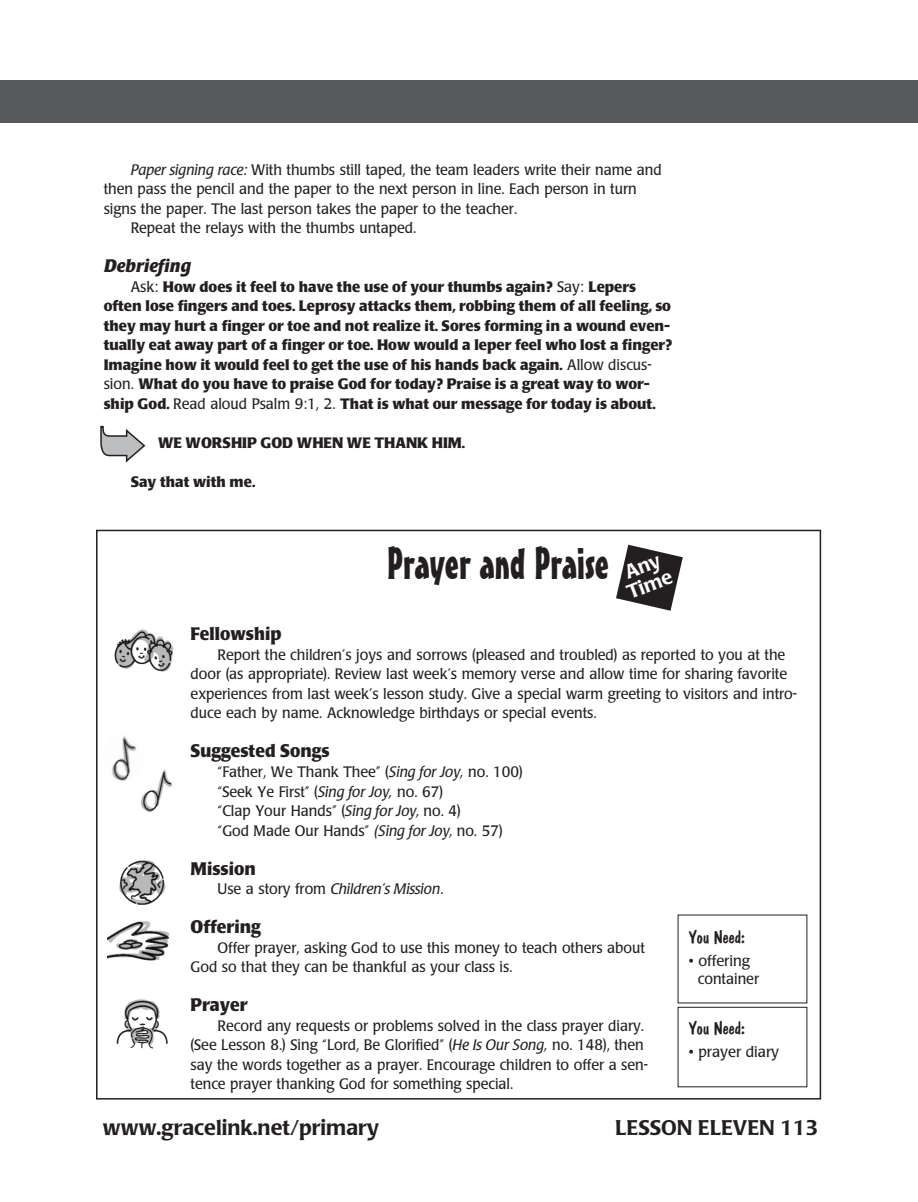
<style>
.page{position:relative;width:918px;height:1202px;background:#fff}
.page>*{position:absolute;margin:0;border:0;box-sizing:border-box;transform-origin:0 0}
.section_title{font:45px "Mister Earl BT";color:#231f20}
.t1{font:500 21px "Poppl Laudatio";color:#231f20}
.t2{font:500 19.5px/19.5px "Poppl Laudatio";color:#fff}
.subhead{font:700 18px "Poppl Laudatio";color:#231f20;scale:.95 1}
.You_Need_head{font:18px "Dom Casual D";color:#231f20}
.subhead-2{font:italic 700 18px "Poppl Laudatio";color:#231f20}
.body{font:15px/19.5px "Poppl Laudatio";color:#231f20;scale:.95 1}
.body-2{font:700 15px/19.5px "Poppl Laudatio";color:#231f20}
.body-3{font:italic 15px "Poppl Laudatio";color:#231f20}
.You_Need_items{font:15px/18px "Poppl Laudatio";color:#231f20}
.body-Xindent{font:700 15px "Poppl Laudatio";color:#231f20}
.s1{font-style:italic}
.s2{font-weight:400}
.s3{font-style:normal}
</style>
<div class="page">
<div style="left:0;top:80px;width:27px;height:43px;background:#58595b"></div>
<img style="left:114px;top:629px;width:60px;height:43px">
<img style="left:112px;top:736px;width:25px;height:45px">
<img style="left:119px;top:860px;width:47px;height:44px">
<img style="left:108px;top:921px;width:62px;height:40px">
<img style="left:116px;top:999px;width:52px;height:49px">
<img style="left:138px;top:766px;width:37px;height:48px;border-radius:19px">
<div style="left:27px;top:80px;width:891px;height:43px;background:#58595b"></div>
<svg style="left:616px;top:544px;width:67px;height:67px"></svg>
<svg style="left:100px;top:426px;width:45px;height:36px"></svg>
<div style="left:678px;top:1006px;width:129px;height:81px;border:1px solid #231f20"></div>
<p class="body" style="left:104px;top:160px;width:589px;text-indent:27px"><span class="s1">Paper signing race:</span> With thumbs still taped, the team leaders write their name and then pass the pencil and the paper to the next person in line. Each person in turn signs the paper. The last person takes the paper to the teacher.</p>
<p class="body" style="left:131px;top:219px;width:302px">Repeat the relays with the thumbs untaped.</p>
<p class="subhead-2" style="left:104px;top:256px;width:89px">Debriefing</p>
<p class="body-2" style="left:104px;top:277px;width:570px;text-indent:27px"><span class="s2">Ask:</span> How does it feel to have the use of your thumbs again? <span class="s2">Say:</span> Lepers often lose fingers and toes. Leprosy attacks them, robbing them of all feeling, so they may hurt a finger or toe and not realize it. Sores forming in a wound even&shy;tually eat away part of a finger or toe. How would a leper feel who lost a finger?<br>Imagine how it would feel to get the use of his hands back again. <span class="s2">Allow discus&shy;sion.</span> What do you have to praise God for today? Praise is a great way to wor&shy;ship God. <span class="s2">Read aloud Psalm 9:1, 2.</span> That is what our message for today is about.</p>
<p class="body-Xindent" style="left:158px;top:434px;width:308px">WE WORSHIP GOD WHEN WE THANK HIM.</p>
<p class="body-2" style="left:131px;top:472px;width:126px">Say that with me.</p>
<p class="section_title" style="left:387px;top:535px;width:224px">Prayer and Praise</p>
<p class="t2" style="left:617px;top:565px;width:49px;rotate:-21deg">Any<br>Time</p>
<p class="subhead" style="left:191px;top:624px;width:97px">Fellowship</p>
<p class="body" style="left:191px;top:645px;width:640px;text-indent:27px">Report the children’s joys and sorrows (pleased and troubled) as reported to you at the door (as appropriate). Review last week’s memory verse and allow time for sharing favorite experiences from last week’s lesson study. Give a special warm greeting to visitors and intro&shy;duce each by name. Acknowledge birthdays or special events.</p>
<p class="subhead" style="left:191px;top:741px;width:148px">Suggested Songs</p>
<p class="body" style="left:218px;top:762px;width:323px">“Father, We Thank Thee” (<span class="s1">Sing for Joy,</span> no. 100)</p>
<p class="body" style="left:218px;top:782px;width:239px">“Seek Ye First” (<span class="s1">Sing for Joy,</span> no. 67)</p>
<p class="body" style="left:218px;top:801px;width:257px">“Clap Your Hands” (<span class="s1">Sing for Joy,</span> no. 4)</p>
<p class="body" style="left:218px;top:821px;width:301px">“God Made Our Hands” <span class="s1">(Sing for Joy,</span> no. 57)</p>
<p class="subhead" style="left:191px;top:858px;width:70px">Mission</p>
<p class="body-3" style="left:218px;top:880px;width:227px"><span class="s3">Use a story from</span> Children’s Mission<span class="s3">.</span></p>
<p class="subhead" style="left:191px;top:916px;width:75px">Offering</p>
<p class="body" style="left:191px;top:938px;width:480px;text-indent:27px">Offer prayer, asking God to use this money to teach others about<br>God so that they can be thankful as your class is.</p>
<p class="subhead" style="left:191px;top:994px;width:61px">Prayer</p>
<p class="body" style="left:191px;top:1016px;width:483px;text-indent:27px">Record any requests or problems solved in the class prayer diary. (See Lesson 8.) Sing “Lord, Be Glorified” (<span class="s1">He Is Our Song,</span> no. 148), then say the words together as a prayer. Encourage children to offer a sen&shy;tence prayer thanking God for something special.</p>
<p class="You_Need_head" style="left:689px;top:926px;width:58px">You Need:</p>
<p class="You_Need_items" style="left:698px;top:951px;width:63px;text-indent:-9px">• offering container</p>
<p class="You_Need_head" style="left:689px;top:1017px;width:58px">You Need:</p>
<p class="You_Need_items" style="left:689px;top:1042px;width:92px">• prayer diary</p>
<p class="t1" style="left:103px;top:1115px;width:278px">www.gracelink.net/primary</p>
<p class="t1" style="left:615px;top:1115px;width:205px">LESSON ELEVEN 113</p>
</div>
